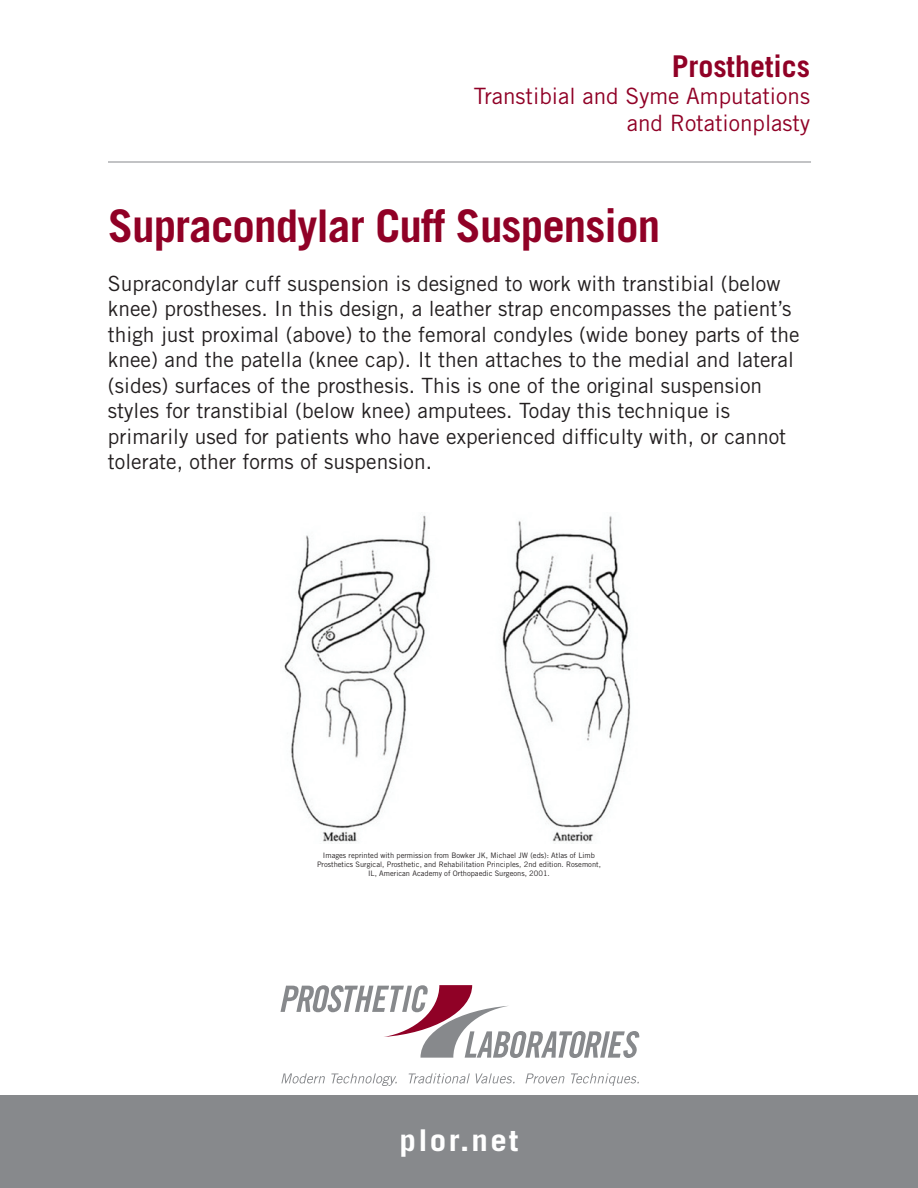
<style>
.page{position:relative;width:918px;height:1188px;background:#fff}
.page>*{position:absolute;margin:0;border:0;box-sizing:border-box;transform-origin:0 0}
.Product_Name{font:700 45px "Trade Gothic";letter-spacing:-.02em;color:#900126}
.t1{font:700 30px "Trade Gothic";color:#900126}
.t2{font:700 30px "Trade Gothic";letter-spacing:.07em;color:#fff;scale:1.1 1}
.t3{font:22.5px/27px "Trade Gothic";color:#900126;text-align:right}
.Body_Copy{font:21px/25.5px "Trade Gothic";color:#231f20}
.Body_Copy-2{font:7.5px/9px "Trade Gothic";color:#231f20;text-align:center}
</style>
<div class="page">
<svg style="left:280px;top:985px;width:360px;height:73px"></svg>
<svg style="left:281px;top:1073px;width:44px;height:11px"></svg>
<svg style="left:331px;top:1073px;width:66px;height:13px"></svg>
<svg style="left:409px;top:1073px;width:61px;height:11px"></svg>
<svg style="left:476px;top:1073px;width:39px;height:11px"></svg>
<svg style="left:525px;top:1073px;width:40px;height:11px"></svg>
<svg style="left:571px;top:1073px;width:68px;height:13px"></svg>
<div style="left:0;top:1095px;width:918px;height:93px;background:#87898c"></div>
<hr style="left:108px;top:162px;width:703px;height:1px;background:#87898c">
<img style="left:284px;top:515px;width:347px;height:327px">
<p class="t1" style="left:672px;top:48px;width:140px">Prosthetics</p>
<p class="t3" style="left:474px;top:82px;width:338px">Transtibial and Syme Amputations and Rotationplasty</p>
<p class="Product_Name" style="left:108px;top:198px;width:554px">Supracondylar Cuff Suspension</p>
<p class="Body_Copy" style="left:108px;top:270px;width:693px">Supracondylar cuff suspension is designed to work with transtibial (below knee) prostheses. In this design, a leather strap encompasses the patient’s thigh just proximal (above) to the femoral condyles (wide boney parts of the knee) and the patella (knee cap). It then attaches to the medial and lateral (sides) surfaces of the prosthesis. This is one of the original suspension styles for transtibial (below knee) amputees. Today this technique is primarily used for patients who have experienced difficulty with, or cannot tolerate, other forms of suspension.</p>
<p class="Body_Copy-2" style="left:317px;top:851px;width:285px">Images reprinted with permission from Bowker JK, Michael JW (eds): Atlas of Limb<br>Prosthetics Surgical, Prosthetic, and Rehabilitation Principles, 2nd edition. Rosemont,<br>IL, American Academy of Orthopaedic Surgeons, 2001.</p>
<p class="t2" style="left:400px;top:1121px;width:110px">plor.net</p>
</div>
